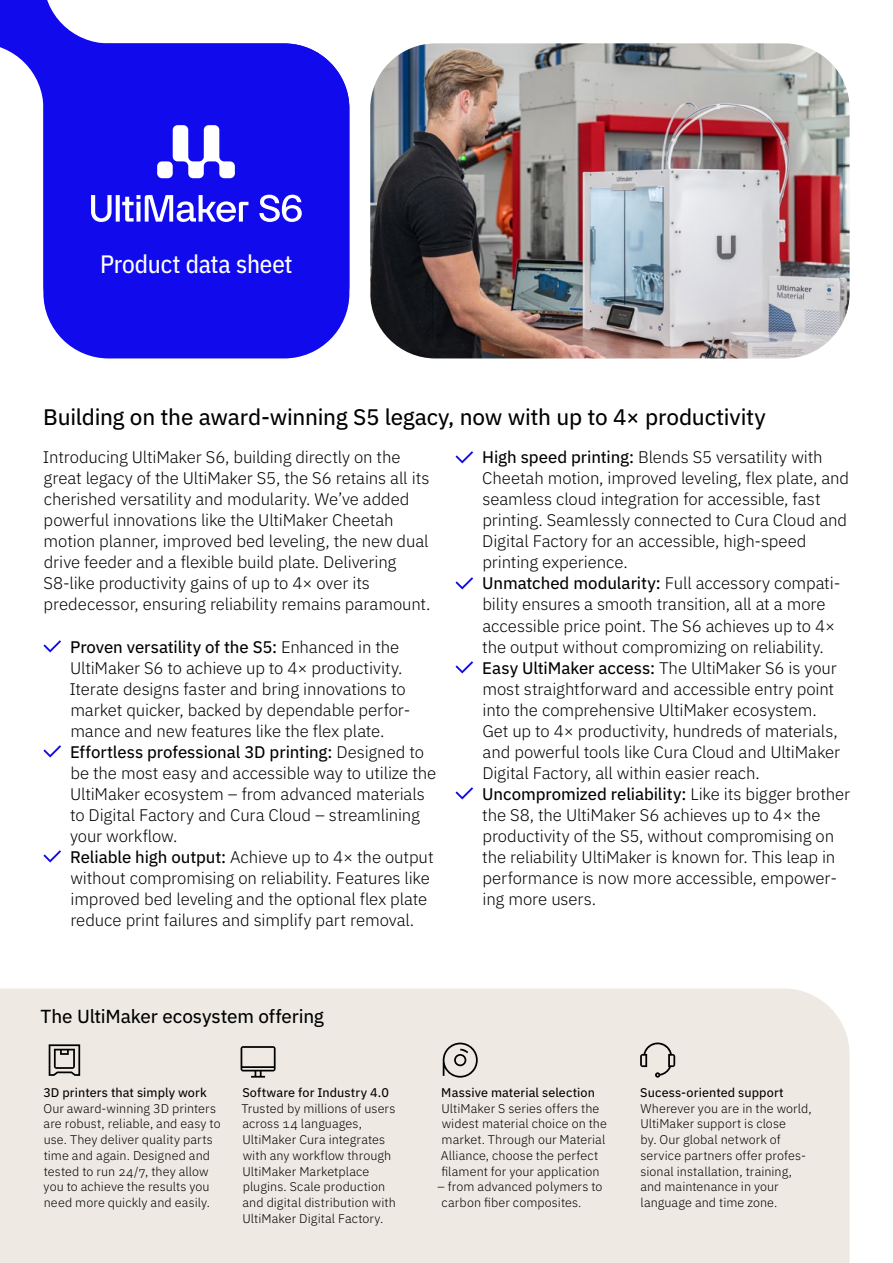
<style>
.page{position:relative;width:893px;height:1263px;background:#fff}
.page>*{position:absolute;margin:0;border:0;box-sizing:border-box;transform-origin:0 0}
.t1{font:25.2px "IBM Plex Sans Cond Text";letter-spacing:-.01em;color:#fff}
.t2{font:22.5px "IBM Plex Sans Text";letter-spacing:-.01em;color:#000}
.t3{font:18.9px "IBM Plex Sans Text";letter-spacing:-.005em;color:#000}
.t4{font:300 16.8px/21px "IBM Plex Sans";letter-spacing:-.005em;color:#000}
.t5{font:16.8px "IBM Plex Sans Text";letter-spacing:-.005em;color:#000}
.t6{font:300 12.6px/15.8px "IBM Plex Sans";letter-spacing:.005em;color:#000}
.t7{font:12.6px "IBM Plex Sans Text";letter-spacing:.01em;color:#000}
.s1{font-family:"IBM Plex Sans";font-weight:300}
.s2{font-family:"IBM Plex Sans Text";font-weight:400}
</style>
<div class="page">
<div style="left:0;top:988px;width:849px;height:275px;background:#eeeae3"></div>
<img style="left:370px;top:43px;width:479px;height:315px">
<svg style="left:0;top:0;width:349px;height:349px"></svg>
<div style="left:43px;top:43px;width:306px;height:315px;background:#100aed;border-radius:65px"></div>
<svg style="left:640px;top:1042px;width:35px;height:35px"></svg>
<svg style="left:49px;top:1044px;width:31px;height:32px"></svg>
<svg style="left:241px;top:1046px;width:35px;height:31px"></svg>
<svg style="left:443px;top:1042px;width:35px;height:35px"></svg>
<svg style="left:43px;top:640px;width:18px;height:12px"></svg>
<svg style="left:43px;top:745px;width:18px;height:12px"></svg>
<svg style="left:43px;top:850px;width:18px;height:12px"></svg>
<svg style="left:455px;top:451px;width:18px;height:12px"></svg>
<svg style="left:455px;top:577px;width:18px;height:12px"></svg>
<svg style="left:455px;top:661px;width:18px;height:12px"></svg>
<svg style="left:455px;top:787px;width:18px;height:12px"></svg>
<svg style="left:91px;top:125px;width:211px;height:97px"></svg>
<h1 class="t1" style="left:100px;top:245px;width:194px">Product data sheet</h1>
<h2 class="t2" style="left:43px;top:399px;width:724px">Building on the award-winning S5 legacy, now with up to 4× productivity</h2>
<p class="t4" style="left:43px;top:446px;width:389px">Introducing UltiMaker S6, building directly on the great legacy of the UltiMaker S5, the S6 retains all its cherished versatility and modularity. We’ve added powerful innovations like the UltiMaker Cheetah motion planner, improved bed leveling, the new dual drive feeder and a flexible build plate. Delivering S8-like productivity gains of up to 4× over its predecessor, ensuring reliability remains paramount.</p>
<p class="t5" style="left:70px;top:634px;width:331px">Proven versatility of the S5: <span class="s1">Enhanced in the</span></p>
<p class="t4" style="left:70px;top:656px;width:342px">UltiMaker S6 to achieve up to 4× productivity.<br>Iterate designs faster and bring innovations to market quicker, backed by dependable perfor&shy;mance and new features like the flex plate.</p>
<p class="t5" style="left:70px;top:739px;width:355px">Effortless professional 3D printing: <span class="s1">Designed to</span></p>
<p class="t4" style="left:70px;top:761px;width:368px">be the most easy and accessible way to utilize the UltiMaker ecosystem – from advanced materials to Digital Factory and Cura Cloud – streamlining your workflow.<br><span class="s2">Reliable high output:</span> Achieve up to 4× the output without compromising on reliability. Features like improved bed leveling and the optional flex plate reduce print failures and simplify part removal.</p>
<p class="t4" style="left:482px;top:446px;width:369px"><span class="s2">High speed printing:</span> Blends S5 versatility with Cheetah motion, improved leveling, flex plate, and seamless cloud integration for accessible, fast printing. Seamlessly connected to Cura Cloud and Digital Factory for an accessible, high-speed printing experience.<br><span class="s2">Unmatched modularity:</span> Full accessory compati&shy;bility ensures a smooth transition, all at a more accessible price point. The S6 achieves up to 4× the output without compromizing on reliability.</p>
<p class="t5" style="left:482px;top:655px;width:356px">Easy UltiMaker access: <span class="s1">The UltiMaker S6 is your</span></p>
<p class="t4" style="left:482px;top:677px;width:359px">most straightforward and accessible entry point into the comprehensive UltiMaker ecosystem.<br>Get up to 4× productivity, hundreds of materials, and powerful tools like Cura Cloud and UltiMaker Digital Factory, all within easier reach.</p>
<p class="t5" style="left:482px;top:781px;width:369px">Uncompromized reliability: <span class="s1">Like its bigger brother</span></p>
<p class="t4" style="left:482px;top:803px;width:356px">the S8, the UltiMaker S6 achieves up to 4× the productivity of the S5, without compromising on the reliability UltiMaker is known for. This leap in performance is now more accessible, empower&shy;ing more users.</p>
<p class="t3" style="left:41px;top:1001px;width:285px">The UltiMaker ecosystem offering</p>
<p class="t7" style="left:43px;top:1083px;width:165px">3D printers that simply work</p>
<p class="t6" style="left:43px;top:1099px;width:179px">Our award-winning 3D printers are robust, reliable, and easy to use. They deliver quality parts time and again. Designed and tested to run 24/7, they allow you to achieve the results you need more quickly and easily.</p>
<p class="t7" style="left:242px;top:1083px;width:148px">Software for Industry 4.0</p>
<p class="t6" style="left:241px;top:1099px;width:156px">Trusted by millions of users across 14 languages,<br>UltiMaker Cura integrates with any workflow through<br>UltiMaker Marketplace plugins. Scale production and digital distribution with<br>UltiMaker Digital Factory.</p>
<p class="t7" style="left:441px;top:1083px;width:155px">Massive material selection</p>
<p class="t6" style="left:441px;top:1099px;width:168px">UltiMaker S series offers the widest material choice on the market. Through our Material<br>Alliance, choose the perfect filament for your application</p>
<p class="t6" style="left:442px;top:1178px;width:162px;text-indent:-4px">– from advanced polymers to carbon fiber composites.</p>
<p class="t7" style="left:640px;top:1083px;width:145px">Sucess-oriented support</p>
<p class="t6" style="left:640px;top:1099px;width:173px">Wherever you are in the world,<br>UltiMaker support is close<br>by. Our global network of service partners offer profes&shy;sional installation, training, and maintenance in your language and time zone.</p>
</div>
